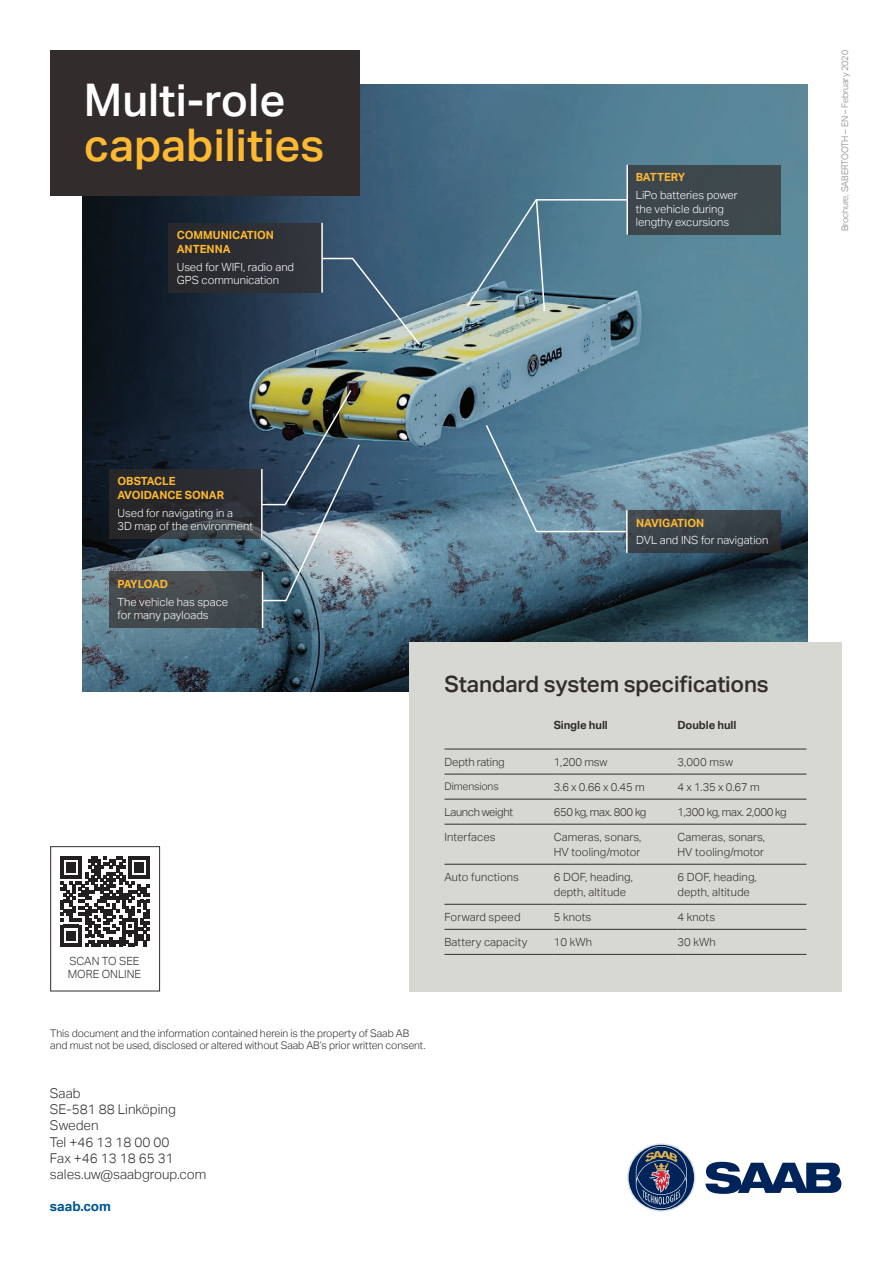
<style>
.page{position:relative;width:893px;height:1263px;background:#fff}
.page>*{position:absolute;margin:0;border:0;box-sizing:border-box;transform-origin:0 0}
.new_body_copy{font:500 45px/45px "Aktiv Grotesk";color:#fdb931}
.Headlne_thin_25_pt{font:500 22.5px "Aktiv Grotesk";letter-spacing:-.01em;color:#322d2c}
.new_body_copy-2{font:300 13.5px "Aktiv Grotesk";color:#322d2c}
.new_body_copy-3{font:700 13.5px "Aktiv Grotesk";color:#015691}
.Subheading_2{font:300 11.25px/15px "Aktiv Grotesk";letter-spacing:.01em;color:#322d2c}
.Techspec_bold{font:300 11.25px/13.5px "Aktiv Grotesk";color:#fff}
.Techspec_bold-2{font:700 11.25px/13.5px "Aktiv Grotesk";color:#fdb931}
.Subheading_2-2{font:300 11.25px "Aktiv Grotesk";letter-spacing:-.03em;color:#322d2c}
.Subheading_2-3{font:700 11.25px "Aktiv Grotesk";letter-spacing:-.01em;color:#322d2c}
.Subheading_2-4{font:300 11.25px "Aktiv Grotesk";letter-spacing:-.01em;color:#322d2c}
.Techspec_bold-3{font:700 11.25px "Aktiv Grotesk";letter-spacing:-.04em;color:#fdb931}
.new_body_copy-4{font:300 10.5px/12.6px "Aktiv Grotesk";letter-spacing:-.01em;color:#322d2c}
.Subheading_2-5{font:300 10.5px "Aktiv Grotesk";letter-spacing:-.01em;color:#322d2c}
.new_body_copy-5{font:300 9px "Aktiv Grotesk";letter-spacing:-.01em;color:#868382}
.s1{color:#fff}
</style>
<div class="page">
<img style="left:83px;top:84px;width:724px;height:608px">
<svg style="left:627px;top:1143px;width:68px;height:68px"></svg>
<svg style="left:628px;top:1145px;width:65px;height:65px"></svg>
<svg style="left:635px;top:1146px;width:51px;height:63px;background:#4a5877"></svg>
<svg style="left:705px;top:1162px;width:136px;height:32px"></svg>
<div style="left:50px;top:50px;width:309px;height:145px;background:#322d2c"></div>
<div style="left:409px;top:642px;width:432px;height:349px;background:#d7d8d1"></div>
<hr style="left:444px;top:954px;width:109px;height:1px;background:#322d2c">
<hr style="left:553px;top:954px;width:124px;height:1px;background:#322d2c">
<hr style="left:677px;top:954px;width:129px;height:1px;background:#322d2c">
<hr style="left:444px;top:748px;width:109px;height:1px;background:#322d2c">
<hr style="left:553px;top:748px;width:124px;height:1px;background:#322d2c">
<hr style="left:677px;top:748px;width:129px;height:1px;background:#322d2c">
<hr style="left:444px;top:773px;width:109px;height:1px;background:#322d2c">
<hr style="left:553px;top:773px;width:124px;height:1px;background:#322d2c">
<hr style="left:677px;top:773px;width:129px;height:1px;background:#322d2c">
<hr style="left:444px;top:798px;width:109px;height:1px;background:#322d2c">
<hr style="left:553px;top:798px;width:124px;height:1px;background:#322d2c">
<hr style="left:677px;top:798px;width:129px;height:1px;background:#322d2c">
<hr style="left:444px;top:824px;width:109px;height:1px;background:#322d2c">
<hr style="left:553px;top:824px;width:124px;height:1px;background:#322d2c">
<hr style="left:677px;top:824px;width:129px;height:1px;background:#322d2c">
<hr style="left:444px;top:864px;width:109px;height:1px;background:#322d2c">
<hr style="left:553px;top:864px;width:124px;height:1px;background:#322d2c">
<hr style="left:677px;top:864px;width:129px;height:1px;background:#322d2c">
<hr style="left:444px;top:904px;width:109px;height:1px;background:#322d2c">
<hr style="left:553px;top:904px;width:124px;height:1px;background:#322d2c">
<hr style="left:677px;top:904px;width:129px;height:1px;background:#322d2c">
<hr style="left:444px;top:929px;width:109px;height:1px;background:#322d2c">
<hr style="left:553px;top:929px;width:124px;height:1px;background:#322d2c">
<hr style="left:677px;top:929px;width:129px;height:1px;background:#322d2c">
<div style="left:50px;top:846px;width:110px;height:145px;border:1px solid #322d2c"></div>
<svg style="left:60px;top:856px;width:90px;height:90px"></svg>
<svg style="left:109px;top:572px;width:153px;height:56px;background:#444a4d"></svg>
<hr style="left:262px;top:572px;width:1px;height:56px;background:#fff">
<svg style="left:627px;top:510px;width:154px;height:43px;background:#384046"></svg>
<hr style="left:626px;top:510px;width:1px;height:43px;background:#fff">
<svg style="left:484px;top:423px;width:143px;height:110px;background:#62899f"></svg>
<div style="left:627px;top:165px;width:153px;height:70px;background:#3d484d"></div>
<div style="left:168px;top:223px;width:155px;height:70px;background:#2c2e34"></div>
<hr style="left:321px;top:223px;width:2px;height:70px;background:#fff">
<svg style="left:109px;top:469px;width:151px;height:70px;background:#2c2e32"></svg>
<svg style="left:320px;top:257px;width:101px;height:89px;background:#506c7f"></svg>
<img style="left:260px;top:388px;width:101px;height:214px">
<hr style="left:626px;top:165px;width:2px;height:70px;background:#fff">
<svg style="left:465px;top:198px;width:163px;height:115px;background:#598093"></svg>
<p class="new_body_copy" style="left:84px;top:78px;width:242px"><span class="s1">Multi-role </span>capabilities</p>
<p class="Techspec_bold-2" style="left:177px;top:229px;width:99px">COMMUNICATION<br>ANTENNA</p>
<p class="Techspec_bold" style="left:177px;top:260px;width:119px">Used for WIFI, radio and<br>GPS communication</p>
<p class="Techspec_bold-2" style="left:635px;top:171px;width:51px">BATTERY</p>
<p class="Techspec_bold" style="left:635px;top:188px;width:103px">LiPo batteries power the vehicle during lengthy excursions</p>
<p class="new_body_copy-5" style="left:839px;top:231px;width:183px;rotate:-90deg">Brochure, SABERTOOTH – EN – February 2020</p>
<p class="Techspec_bold-2" style="left:117px;top:475px;width:108px">OBSTACLE<br>AVOIDANCE SONAR</p>
<p class="Techspec_bold" style="left:117px;top:506px;width:137px">Used for navigating in a<br>3D map of the environment</p>
<p class="Techspec_bold-3" style="left:117px;top:578px;width:52px">PAYLOAD</p>
<p class="Techspec_bold" style="left:117px;top:595px;width:112px">The vehicle has space for many payloads</p>
<p class="Techspec_bold-2" style="left:636px;top:516px;width:70px">NAVIGATION</p>
<p class="Techspec_bold" style="left:636px;top:534px;width:134px">DVL and INS for navigation</p>
<p class="Subheading_2" style="left:68px;top:954px;width:75px;line-height:12.8px">SCAN TO SEE<br>MORE ONLINE</p>
<p class="Headlne_thin_25_pt" style="left:444px;top:671px;width:326px">Standard system specifications</p>
<p class="Subheading_2-3" style="left:553px;top:718px;width:56px">Single hull</p>
<p class="Subheading_2-3" style="left:677px;top:718px;width:61px">Double hull</p>
<p class="Subheading_2-4" style="left:444px;top:755px;width:62px">Depth rating</p>
<p class="Subheading_2" style="left:553px;top:754px;width:55px">1,200 msw</p>
<p class="Subheading_2" style="left:677px;top:754px;width:57px">3,000 msw</p>
<p class="Subheading_2-5" style="left:444px;top:780px;width:56px">Dimensions</p>
<p class="Subheading_2" style="left:553px;top:779px;width:92px">3.6 x 0.66 x 0.45 m</p>
<p class="Subheading_2" style="left:677px;top:779px;width:84px">4 x 1.35 x 0.67 m</p>
<p class="Subheading_2-2" style="left:444px;top:805px;width:70px">Launch weight</p>
<p class="Subheading_2-2" style="left:553px;top:805px;width:94px">650 kg, max. 800 kg</p>
<p class="Subheading_2-2" style="left:677px;top:805px;width:111px">1,300 kg, max. 2,000 kg</p>
<p class="Subheading_2" style="left:444px;top:829px;width:53px">Interfaces</p>
<p class="Subheading_2" style="left:553px;top:829px;width:89px">Cameras, sonars,<br>HV tooling/motor</p>
<p class="Subheading_2" style="left:677px;top:829px;width:89px">Cameras, sonars,<br>HV tooling/motor</p>
<p class="Subheading_2" style="left:444px;top:869px;width:76px">Auto functions</p>
<p class="Subheading_2" style="left:553px;top:869px;width:81px">6 DOF, heading, depth, altitude</p>
<p class="Subheading_2" style="left:677px;top:869px;width:81px">6 DOF, heading, depth, altitude</p>
<p class="Subheading_2" style="left:444px;top:909px;width:78px">Forward speed</p>
<p class="Subheading_2" style="left:553px;top:909px;width:39px">5 knots</p>
<p class="Subheading_2" style="left:677px;top:909px;width:39px">4 knots</p>
<p class="Subheading_2" style="left:444px;top:934px;width:84px">Battery capacity</p>
<p class="Subheading_2" style="left:553px;top:934px;width:40px">10 kWh</p>
<p class="Subheading_2" style="left:677px;top:934px;width:40px">30 kWh</p>
<p class="new_body_copy-4" style="left:50px;top:1027px;width:376px">This document and the information contained herein is the property of Saab AB and must not be used, disclosed or altered without Saab AB’s prior written consent.</p>
<p class="new_body_copy-2" style="left:50px;top:1085px;width:32px">Saab</p>
<p class="new_body_copy-2" style="left:50px;top:1101px;width:127px">SE-581 88 Linköping</p>
<p class="new_body_copy-2" style="left:50px;top:1117px;width:50px">Sweden</p>
<p class="new_body_copy-2" style="left:50px;top:1134px;width:121px">Tel +46 13 18 00 00</p>
<p class="new_body_copy-2" style="left:50px;top:1150px;width:125px">Fax +46 13 18 65 31</p>
<p class="new_body_copy-2" style="left:50px;top:1166px;width:158px">sales.uw@saabgroup.com</p>
<p class="new_body_copy-3" style="left:50px;top:1198px;width:62px">saab.com</p>
</div>
